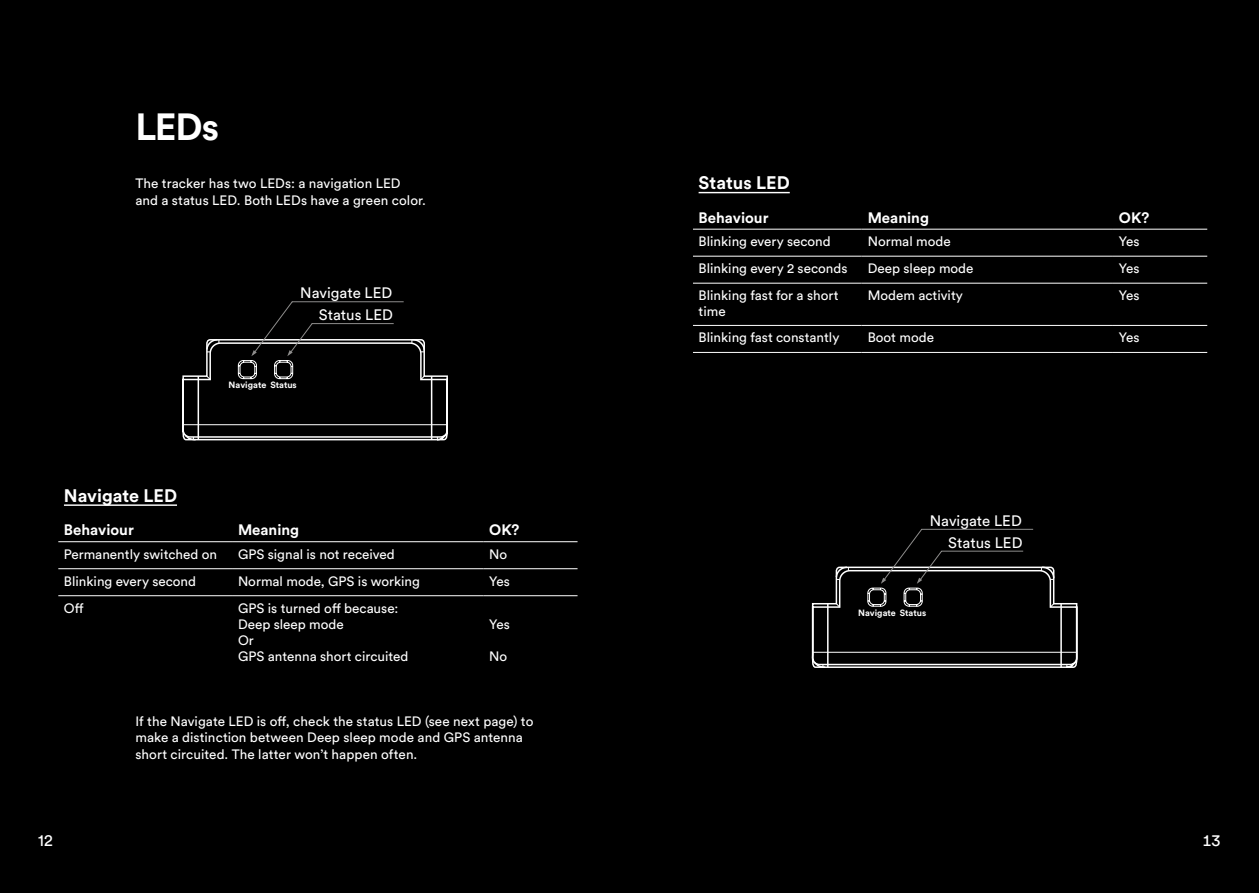
<style>
.page{position:relative;width:1259px;height:893px;background:#000}
.page>*{position:absolute;margin:0;border:0;box-sizing:border-box;transform-origin:0 0}
.t1{font:700 37.5px "Circular Std";color:#fff}
.t2{font:700 18px "Circular Std";color:#fff}
.t3{font:16.5px "Circular Std";color:#fff}
.t4{font:15px/22px "Circular Std";color:#fff;text-align:right}
.t5{font:700 15px "Circular Std";color:#fff}
.t6{font:13.5px/16.2px "Circular Std";color:#fff}
.t7{font:700 9px "Circular Std";color:#fff}
</style>
<div class="page">
<hr style="left:693px;top:229px;width:168px;height:1px;background:#fff">
<hr style="left:861px;top:229px;width:252px;height:1px;background:#fff">
<hr style="left:1113px;top:229px;width:94px;height:1px;background:#fff">
<hr style="left:693px;top:256px;width:168px;height:1px;background:#fff">
<hr style="left:861px;top:256px;width:252px;height:1px;background:#fff">
<hr style="left:1113px;top:256px;width:94px;height:1px;background:#fff">
<hr style="left:693px;top:283px;width:168px;height:1px;background:#fff">
<hr style="left:861px;top:283px;width:252px;height:1px;background:#fff">
<hr style="left:1113px;top:283px;width:94px;height:1px;background:#fff">
<hr style="left:693px;top:325px;width:168px;height:1px;background:#fff">
<hr style="left:861px;top:325px;width:252px;height:1px;background:#fff">
<hr style="left:1113px;top:325px;width:94px;height:1px;background:#fff">
<hr style="left:693px;top:352px;width:168px;height:1px;background:#fff">
<hr style="left:861px;top:352px;width:252px;height:1px;background:#fff">
<hr style="left:1113px;top:352px;width:94px;height:1px;background:#fff">
<hr style="left:698px;top:192px;width:92px;height:1px;background:#fff">
<svg style="left:811px;top:528px;width:267px;height:140px"></svg>
<hr style="left:58px;top:541px;width:174px;height:1px;background:#fff">
<hr style="left:232px;top:541px;width:251px;height:1px;background:#fff">
<hr style="left:483px;top:541px;width:94px;height:1px;background:#fff">
<hr style="left:58px;top:568px;width:174px;height:1px;background:#fff">
<hr style="left:232px;top:568px;width:251px;height:1px;background:#fff">
<hr style="left:483px;top:568px;width:94px;height:1px;background:#fff">
<hr style="left:58px;top:595px;width:174px;height:1px;background:#fff">
<hr style="left:232px;top:595px;width:251px;height:1px;background:#fff">
<hr style="left:483px;top:595px;width:94px;height:1px;background:#fff">
<hr style="left:64px;top:504px;width:113px;height:2px;background:#fff">
<svg style="left:182px;top:301px;width:266px;height:140px"></svg>
<h1 class="t1" style="left:135px;top:102px;width:85px">LEDs</h1>
<p class="t6" style="left:135px;top:175px;width:292px;line-height:16.8px">The tracker has two LEDs: a navigation LED and a status LED. Both LEDs have a green color.</p>
<p class="t4" style="left:300px;top:282px;width:94px">Navigate LED<br>Status LED</p>
<p class="t7" style="left:229px;top:379px;width:70px">Navigate Status</p>
<h2 class="t2" style="left:64px;top:484px;width:115px">Navigate LED</h2>
<p class="t5" style="left:64px;top:520px;width:71px">Behaviour</p>
<p class="t5" style="left:238px;top:520px;width:63px">Meaning</p>
<p class="t5" style="left:489px;top:520px;width:32px">OK?</p>
<p class="t6" style="left:64px;top:546px;width:155px">Permanently switched on</p>
<p class="t6" style="left:238px;top:546px;width:158px">GPS signal is not received</p>
<p class="t6" style="left:489px;top:546px;width:20px">No</p>
<p class="t6" style="left:64px;top:573px;width:134px">Blinking every second</p>
<p class="t6" style="left:238px;top:573px;width:183px">Normal mode, GPS is working</p>
<p class="t6" style="left:489px;top:573px;width:22px">Yes</p>
<p class="t6" style="left:64px;top:600px;width:21px">Off</p>
<p class="t6" style="left:238px;top:600px;width:172px">GPS is turned off because:<br>Deep sleep mode<br>Or<br>GPS antenna short circuited</p>
<p class="t6" style="left:489px;top:616px;width:22px">Yes</p>
<p class="t6" style="left:489px;top:648px;width:20px">No</p>
<p class="t6" style="left:135px;top:712px;width:399px;line-height:16.8px">If the Navigate LED is off, check the status LED (see next page) to make a distinction between Deep sleep mode and GPS antenna short circuited. The latter won’t happen often.</p>
<h2 class="t2" style="left:698px;top:171px;width:93px">Status LED</h2>
<p class="t5" style="left:698px;top:208px;width:71px">Behaviour</p>
<p class="t5" style="left:867px;top:208px;width:63px">Meaning</p>
<p class="t5" style="left:1119px;top:208px;width:32px">OK?</p>
<p class="t6" style="left:698px;top:233px;width:134px">Blinking every second</p>
<p class="t6" style="left:867px;top:233px;width:84px">Normal mode</p>
<p class="t6" style="left:1119px;top:233px;width:22px">Yes</p>
<p class="t6" style="left:698px;top:260px;width:150px">Blinking every 2 seconds</p>
<p class="t6" style="left:867px;top:260px;width:107px">Deep sleep mode</p>
<p class="t6" style="left:1119px;top:260px;width:22px">Yes</p>
<p class="t6" style="left:698px;top:287px;width:141px">Blinking fast for a short time</p>
<p class="t6" style="left:867px;top:287px;width:97px">Modem activity</p>
<p class="t6" style="left:1119px;top:287px;width:22px">Yes</p>
<p class="t6" style="left:698px;top:329px;width:142px">Blinking fast constantly</p>
<p class="t6" style="left:867px;top:329px;width:68px">Boot mode</p>
<p class="t6" style="left:1119px;top:329px;width:22px">Yes</p>
<p class="t4" style="left:929px;top:509px;width:94px">Navigate LED<br>Status LED</p>
<p class="t7" style="left:858px;top:607px;width:70px">Navigate Status</p>
<p class="t3" style="left:38px;top:831px;width:16px">12</p>
<p class="t3" style="left:1202px;top:831px;width:20px">13</p>
</div>
